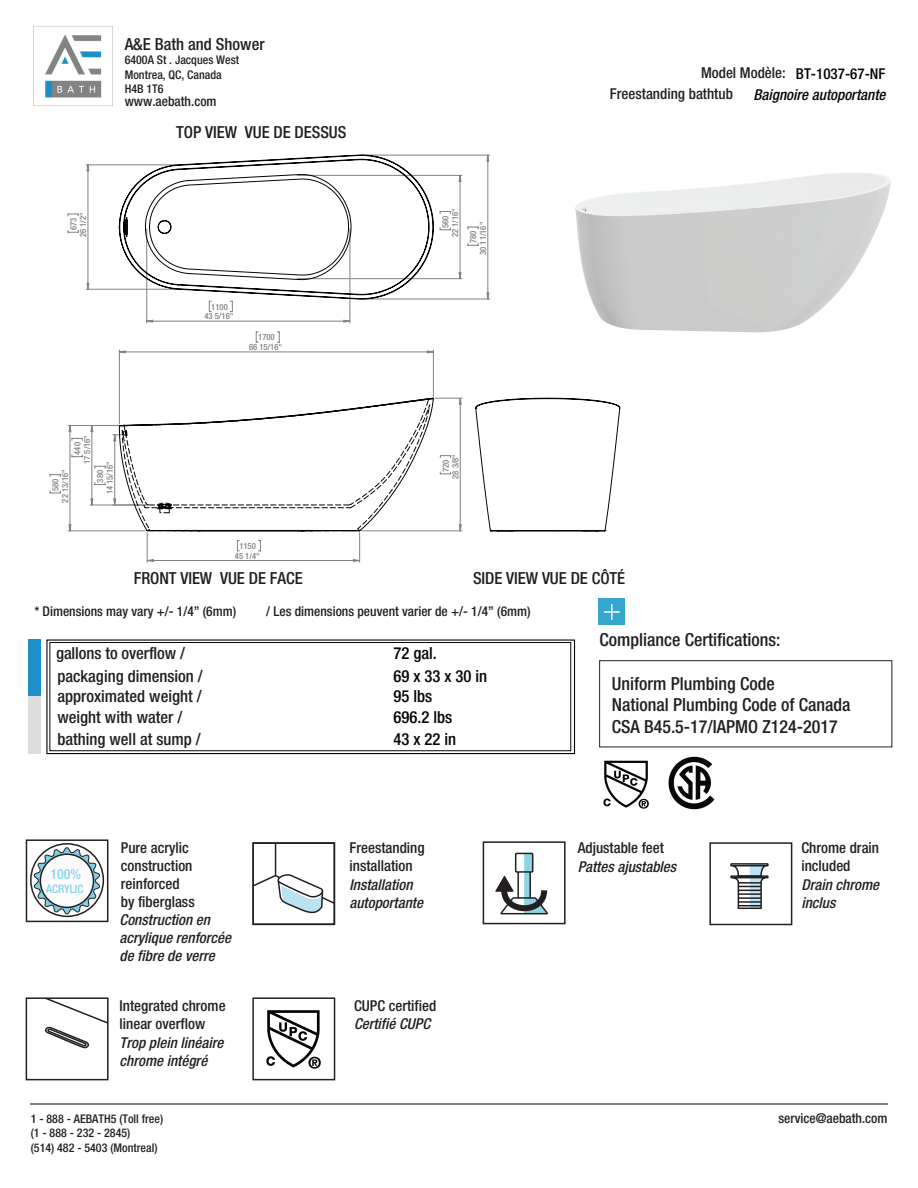
<style>
.page{position:relative;width:918px;height:1188px;background:#fff}
.page>*{position:absolute;margin:0;border:0;box-sizing:border-box;transform-origin:0 0}
.t1{font:500 condensed 18px/21.6px "Helvetica Neue";color:#231f20}
.t2{font:500 condensed 16.65px/21.1px "Helvetica Neue";color:#231f20}
.t3{font:500 condensed 16.65px/21px "Helvetica Neue";color:#060705}
.t4{font:500 condensed 15px/18px "Helvetica Neue";color:#231f20}
.t5{font:italic 500 condensed 15px/18px "Helvetica Neue";color:#231f20}
.t6{font:italic 500 condensed 15px "Helvetica Neue";color:#050504}
.t7{font:500 condensed 13.95px "Helvetica Neue";color:#86d5f0}
.t8{font:500 condensed 13.5px "Helvetica Neue";color:#231f20}
.t9{font:500 condensed 12px/14.4px "Helvetica Neue";color:#231f20}
.t10{font:500 condensed 11.7px "Helvetica Neue";letter-spacing:-.005em;color:#86d5f0}
.t11{font:500 condensed 8.55px/9.6px "Helvetica Neue";color:#808180;text-align:center}
.s1{color:#040503}
</style>
<div class="page">
<hr style="left:30px;top:1103px;width:858px;height:2px;background:#231f20">
<div style="left:599px;top:660px;width:293px;height:87px;border:1px solid #231f20"></div>
<div style="left:483px;top:841px;width:83px;height:83px;border:2px solid #231f20"></div>
<svg style="left:25px;top:997px;width:84px;height:84px"></svg>
<img style="left:267px;top:1010px;width:54px;height:58px">
<div style="left:252px;top:997px;width:83px;height:83px;border:2px solid #231f20"></div>
<img style="left:668px;top:757px;width:47px;height:52px">
<img style="left:604px;top:760px;width:44px;height:49px">
<div style="left:50px;top:642px;width:521px;height:109px;border:1px solid #070807"></div>
<div style="left:46px;top:639px;width:529px;height:115px;border:1px solid #070807"></div>
<svg style="left:25px;top:839px;width:84px;height:84px"></svg>
<div style="left:40px;top:854px;width:54px;height:53px;background:#fcfbfc;border-radius:50%"></div>
<div style="left:40px;top:853px;width:54px;height:55px;border:2px solid #231f20;border-radius:50%"></div>
<svg style="left:495px;top:852px;width:53px;height:63px"></svg>
<svg style="left:710px;top:843px;width:82px;height:82px"></svg>
<svg style="left:252px;top:842px;width:84px;height:84px"></svg>
<img style="left:33px;top:26px;width:80px;height:80px">
<div style="left:28px;top:640px;width:12px;height:57px;background:#1d8fc8"></div>
<div style="left:28px;top:697px;width:12px;height:57px;background:#ddd"></div>
<div style="left:598px;top:599px;width:27px;height:26px;background:#35a6ce"></div>
<svg style="left:604px;top:604px;width:16px;height:16px"></svg>
<svg style="left:50px;top:491px;width:11px;height:3px"></svg>
<svg style="left:50px;top:474px;width:11px;height:3px"></svg>
<svg style="left:68px;top:154px;width:553px;height:408px"></svg>
<p class="t2" style="left:125px;top:33px;width:141px">A&amp;E Bath and Shower</p>
<p class="t9" style="left:125px;top:53px;width:116px">6400A St . Jacques West<br>Montrea, QC, Canada<br>H4B 1T6</p>
<p class="t8" style="left:125px;top:93px;width:93px">www.aebath.com</p>
<p class="t2" style="left:176px;top:122px;width:172px">TOP VIEW VUE DE DESSUS</p>
<p class="t11" style="left:68px;top:237px;width:26px;rotate:-90deg">673<br>26 1/2"</p>
<p class="t11" style="left:441px;top:237px;width:30px;rotate:-90deg">560<br>22 1/16"</p>
<p class="t11" style="left:468px;top:255px;width:35px;rotate:-90deg">780<br>30 11/16"</p>
<p class="t11" style="left:204px;top:302px;width:30px">1100<br>43 5/16"</p>
<p class="t11" style="left:249px;top:332px;width:35px">1700<br>66 15/16"</p>
<p class="t11" style="left:72px;top:464px;width:30px;rotate:-90deg">440<br>17 5/16"</p>
<p class="t11" style="left:95px;top:494px;width:35px;rotate:-90deg">380<br>14 15/16"</p>
<p class="t11" style="left:51px;top:503px;width:35px;rotate:-90deg">580<br>22 13/16"</p>
<p class="t11" style="left:235px;top:541px;width:26px">1150<br>45 1/4"</p>
<p class="t11" style="left:441px;top:479px;width:26px;rotate:-90deg">720<br>28 3/8"</p>
<p class="t4" style="left:610px;top:63px;width:277px;line-height:20.5px;text-indent:91px">Model Modèle: <span class="s1">BT-1037-67-NF<br></span>Freestanding bathtub</p>
<p class="t6" style="left:754px;top:86px;width:133px">Baignoire autoportante</p>
<p class="t2" style="left:134px;top:567px;width:171px">FRONT VIEW VUE DE FACE</p>
<p class="t2" style="left:473px;top:567px;width:154px">SIDE VIEW VUE DE CÔTÉ</p>
<p class="t8" style="left:34px;top:604px;width:203px">* Dimensions may vary +/- 1/4” (6mm)</p>
<p class="t8" style="left:266px;top:604px;width:266px">/ Les dimensions peuvent varier de +/- 1/4” (6mm)</p>
<p class="t2" style="left:56px;top:643px;width:131px">gallons to overflow /</p>
<p class="t3" style="left:393px;top:643px;width:45px">72 gal.</p>
<p class="t2" style="left:57px;top:686px;width:146px">approximated weight / weight with water / bathing well at sump /</p>
<p class="t2" style="left:57px;top:665px;width:147px">packaging dimension /</p>
<p class="t3" style="left:393px;top:665px;width:95px">69 x 33 x 30 in<br>95 lbs<br>696.2 lbs<br>43 x 22 in</p>
<p class="t1" style="left:600px;top:629px;width:182px">Compliance Certifications:</p>
<p class="t1" style="left:612px;top:672px;width:240px">Uniform Plumbing Code<br>National Plumbing Code of Canada<br>CSA B45.5-17/IAPMO Z124-2017</p>
<p class="t7" style="left:50px;top:865px;width:32px">100%</p>
<p class="t10" style="left:46px;top:882px;width:39px">ACRYLIC</p>
<p class="t4" style="left:121px;top:838px;width:75px">Pure acrylic construction reinforced by fiberglass</p>
<p class="t4" style="left:349px;top:838px;width:77px">Freestanding installation</p>
<p class="t4" style="left:578px;top:838px;width:88px">Adjustable feet</p>
<p class="t4" style="left:801px;top:838px;width:79px">Chrome drain included</p>
<p class="t5" style="left:578px;top:857px;width:100px">Pattes ajustables</p>
<p class="t5" style="left:349px;top:876px;width:75px">Installation autoportante</p>
<p class="t5" style="left:801px;top:876px;width:79px">Drain chrome inclus</p>
<p class="t5" style="left:120px;top:910px;width:113px">Construction en acrylique renforcée de fibre de verre</p>
<p class="t4" style="left:120px;top:996px;width:108px">Integrated chrome linear overflow</p>
<p class="t4" style="left:354px;top:996px;width:84px">CUPC certified</p>
<p class="t5" style="left:354px;top:1015px;width:78px">Certifié CUPC</p>
<p class="t5" style="left:120px;top:1033px;width:105px">Trop plein linéaire chrome intégré</p>
<p class="t9" style="left:31px;top:1111px;width:134px">1 - 888 - AEBATH5 (Toll free) (1 - 888 - 232 - 2845)<br>(514) 482 - 5403 (Montreal)</p>
<p class="t8" style="left:778px;top:1110px;width:111px">service@aebath.com</p>
</div>
